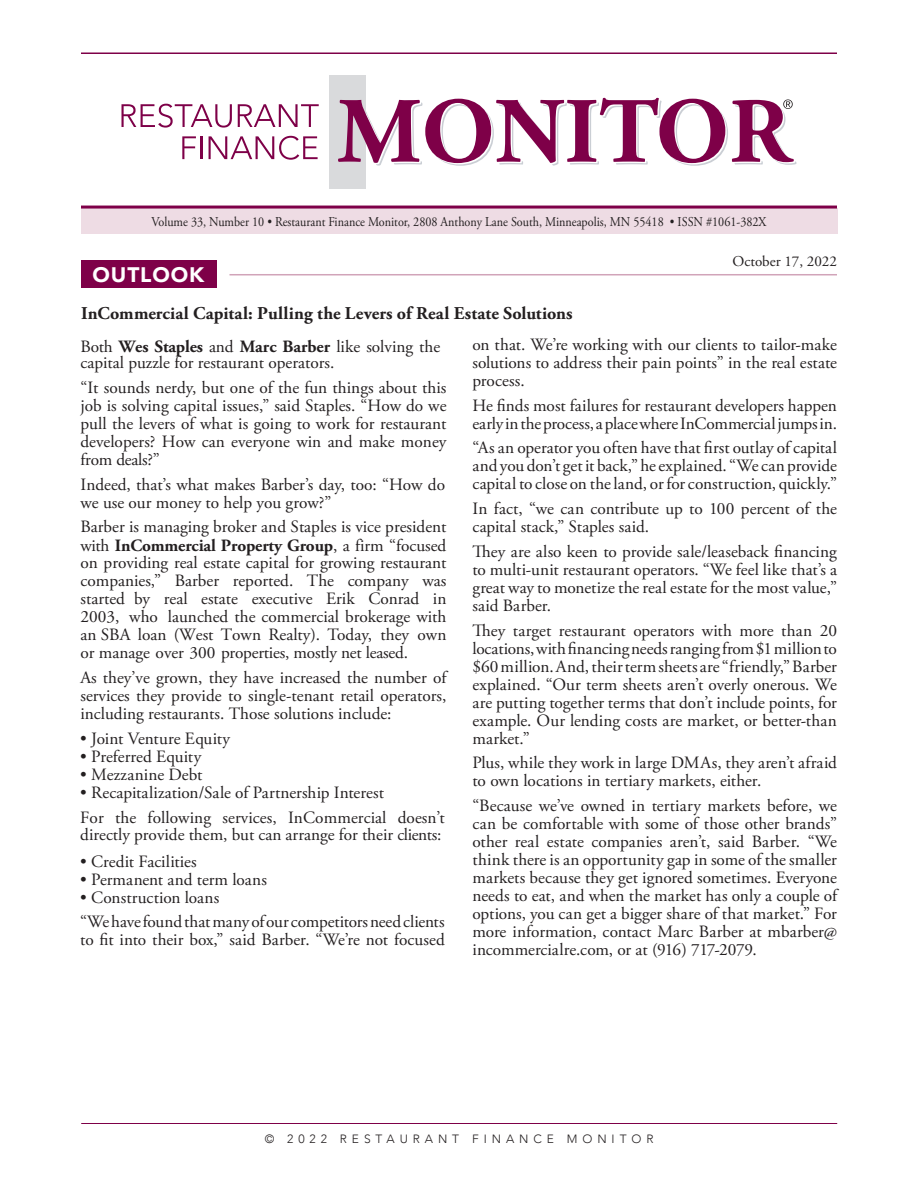
<style>
.page{position:relative;width:918px;height:1188px;background:#fff}
.page>*{position:absolute;margin:0;border:0;box-sizing:border-box;transform-origin:0 0}
.t1{font:900 21px "Avenir";letter-spacing:.045em;color:#fff}
.t2{font:700 18px "Adobe Garamond Pro";letter-spacing:.005em;color:#231f20}
.t3{font:17.25px/18px "Adobe Garamond Pro";color:#231f20;text-align:justify}
.t4{font:15px "Adobe Garamond Pro";color:#231f20}
.t5{font:13.5px "Adobe Garamond Pro";color:#231f20;scale:.9 1}
.t6{font:300 12px "Avenir";letter-spacing:.41em;color:#231f20}
.s1{font-weight:700}
.s2{font-family:"Minion Pro";font-weight:700}
</style>
<div class="page">
<hr style="left:81px;top:1123px;width:756px;height:1px;background:#7e0048">
<div style="left:81px;top:208px;width:756px;height:26px;background:#eedce4"></div>
<hr style="left:81px;top:206px;width:756px;height:3px;background:#7e0048">
<hr style="left:230px;top:274px;width:607px;height:1px;background:#d1a4b9">
<div style="left:81px;top:260px;width:135px;height:28px;background:#7e0048"></div>
<hr style="left:81px;top:52px;width:756px;height:2px;background:#7e0048">
<svg style="left:122px;top:104px;width:110px;height:24px"></svg>
<svg style="left:238px;top:104px;width:81px;height:23px"></svg>
<svg style="left:182px;top:136px;width:14px;height:23px"></svg>
<hr style="left:200px;top:136px;width:2px;height:23px;background:#7e0048">
<svg style="left:209px;top:136px;width:109px;height:24px"></svg>
<div style="left:329px;top:76px;width:37px;height:113px;background:#d9dadc"></div>
<svg style="left:338px;top:98px;width:459px;height:68px"></svg>
<p class="t5" style="left:152px;top:216px;width:685px">Volume 33, Number 10 • Restaurant Finance Monitor, 2808 Anthony Lane South, Minneapolis, MN 55418 • ISSN #1061-382X</p>
<p class="t4" style="left:733px;top:255px;width:106px">October 17, 2022</p>
<p class="t1" style="left:93px;top:262px;width:113px">OUTLOOK</p>
<p class="t2" style="left:81px;top:306px;width:493px">InCommercial Capital: Pulling the Levers of Real Estate Solutions</p>
<p class="t3" style="left:81px;top:340px;width:361px;line-height:16.2px">Both <span class="s1">Wes Staples</span> and <span class="s1">Marc Barber</span> like solving the capital puzzle for restaurant operators.</p>
<p class="t3" style="left:81px;top:380px;width:367px">“It sounds nerdy, but one of the fun things about this job is solving capital issues,” said Staples. “How do we pull the levers of what is going to work for restaurant developers? How can everyone win and make money from deals?”</p>
<p class="t3" style="left:81px;top:477px;width:366px">Indeed, that’s what makes Barber’s day, too: “How do we use our money to help you grow?”</p>
<p class="t3" style="left:81px;top:519px;width:368px">Barber is managing broker and Staples is vice president with <span class="s1">InCommerc</span><span class="s2">i</span><span class="s1">al Property Group</span>, a firm “focused on providing real estate capital for growing restaurant companies,” Barber reported. The company was started by real estate executive Erik Conrad in 2003, who launched the commercial brokerage with an SBA loan (West Town Realty). Today, they own or manage over 300 properties, mostly net leased.</p>
<p class="t3" style="left:81px;top:670px;width:367px">As they’ve grown, they have increased the number of services they provide to single-tenant retail operators, including restaurants. Those solutions include:</p>
<p class="t3" style="left:80px;top:731px;width:151px">• Joint Venture Equity</p>
<p class="t3" style="left:80px;top:749px;width:123px">• Preferred Equity</p>
<p class="t3" style="left:80px;top:767px;width:124px">• Mezzanine Debt</p>
<p class="t3" style="left:80px;top:781px;width:366px;line-height:24.8px">• Recapitalization/Sale of Partnership Interest<br>For the following services, InCommercial doesn’t</p>
<p class="t3" style="left:80px;top:828px;width:363px">directly provide them, but can arrange for their clients:</p>
<p class="t3" style="left:80px;top:854px;width:118px">• Credit Facilities</p>
<p class="t3" style="left:80px;top:872px;width:188px">• Permanent and term loans</p>
<p class="t3" style="left:80px;top:886px;width:366px;line-height:24.8px">• Construction loans<br>“We have found that many of our competitors need clients</p>
<p class="t3" style="left:80px;top:933px;width:366px">to fit into their box,” said Barber. “We’re not focused</p>
<p class="t3" style="left:472px;top:337px;width:366px">on that. We’re working with our clients to tailor-make solutions to address their pain points” in the real estate process.</p>
<p class="t3" style="left:472px;top:398px;width:366px">He finds most failures for restaurant developers happen early in the process, a place where InCommercial jumps in.</p>
<p class="t3" style="left:472px;top:441px;width:366px">“As an operator you often have that first outlay of capital and you don’t get it back,” he explained. “We can provide capital to close on the land, or for construction, quickly.”</p>
<p class="t3" style="left:472px;top:501px;width:366px">In fact, “we can contribute up to 100 percent of the capital stack,” Staples said.</p>
<p class="t3" style="left:472px;top:544px;width:366px">They are also keen to provide sale/leaseback financing to multi-unit restaurant operators. “We feel like that’s a great way to monetize the real estate for the most value,” said Barber.</p>
<p class="t3" style="left:472px;top:623px;width:366px">They target restaurant operators with more than 20 locations, with financing needs ranging from $1 million to $60 million. And, their term sheets are “friendly,” Barber explained. “Our term sheets aren’t overly onerous. We are putting together terms that don’t include points, for example. Our lending costs are market, or better-than market.”</p>
<p class="t3" style="left:472px;top:755px;width:366px">Plus, while they work in large DMAs, they aren’t afraid to own locations in tertiary markets, either.</p>
<p class="t3" style="left:472px;top:798px;width:366px">“Because we’ve owned in tertiary markets before, we can be comfortable with some of those other brands” other real estate companies aren’t, said Barber. “We think there is an opportunity gap in some of the smaller markets because they get ignored sometimes. Everyone needs to eat, and when the market has only a couple of options, you can get a bigger share of that market.” For more information, contact Marc Barber at mbarber@ incommercialre.com, or at (916) 717-2079.</p>
<p class="t6" style="left:265px;top:1132px;width:390px">© 2022 RESTAURANT FINANCE MONITOR</p>
</div>
